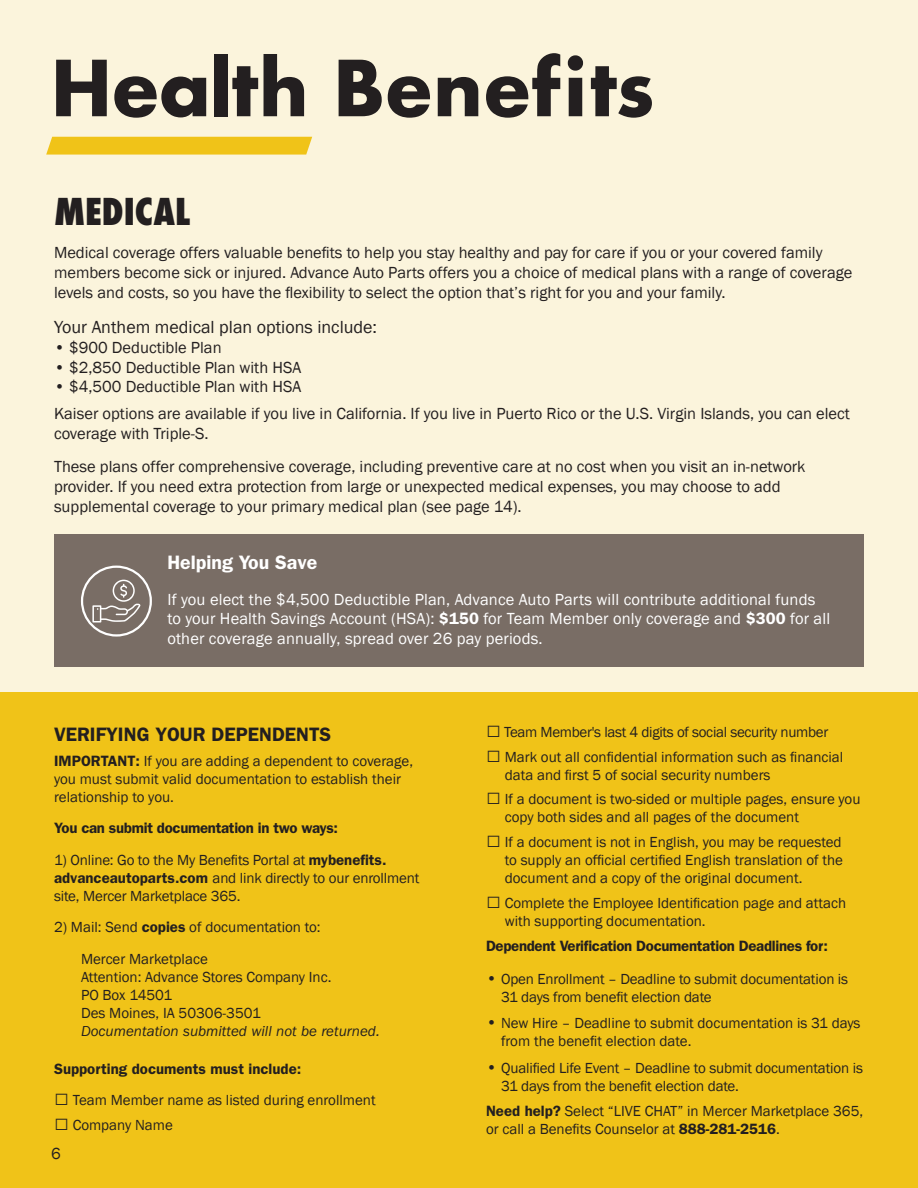
<style>
.page{position:relative;width:918px;height:1188px;background:#fbf4dc}
.page>*{position:absolute;margin:0;border:0;box-sizing:border-box;transform-origin:0 0}
.H1_-_BLACK_BOLD_CAPS{font:700 75px "Futura";color:#231f20}
._3{font:800 condensed 36px "Futura";color:#231f20}
.t1{font:600 19.5px "Franklin Gothic";color:#231f20}
.t2{font:600 19.5px "Franklin Gothic";color:#fff}
.List_Paragraph{font:18px "Franklin Gothic";color:#231f20}
.List_Paragraph-2{font:16.5px/19.8px "Franklin Gothic";color:#231f20}
.t3{font:16.5px/19.5px "Franklin Gothic";letter-spacing:.01em;color:#fff}
.Body{font:16.5px "Franklin Gothic";color:#231f20}
.t4{font:15px/18px "Franklin Gothic";color:#231f20}
.t5{font:600 15px "ITC Franklin Gothic Std";letter-spacing:-.02em;color:#231f20}
.t6{font:15px "Franklin Gothic";letter-spacing:-.02em;color:#231f20}
.t7{font:600 15px "ITC Franklin Gothic Std";color:#231f20}
.s1{font-family:"ITC Franklin Gothic Std";font-weight:600}
.s2{font-family:"ITC Franklin Gothic Std";font-style:italic}
.s3{font-size:16.5px}
</style>
<div class="page">
<div style="left:0;top:692px;width:918px;height:496px;background:#f0c318"></div>
<svg style="left:46px;top:137px;width:266px;height:18px;background:#f0c521"></svg>
<div style="left:54px;top:534px;width:810px;height:133px;background:#796d65"></div>
<svg style="left:92px;top:580px;width:48px;height:42px"></svg>
<div style="left:81px;top:566px;width:71px;height:71px;border:2px solid #fff;border-radius:50%"></div>
<p class="H1_-_BLACK_BOLD_CAPS" style="left:50px;top:34px;width:605px">Health Benefits</p>
<p class="_3" style="left:54px;top:187px;width:138px">MEDICAL</p>
<p class="List_Paragraph-2" style="left:54px;top:243px;width:800px">Medical coverage offers valuable benefits to help you stay healthy and pay for care if you or your covered family members become sick or injured. Advance Auto Parts offers you a choice of medical plans with a range of coverage levels and costs, so you have the flexibility to select the option that’s right for you and your family.</p>
<p class="List_Paragraph" style="left:54px;top:316px;width:325px">Your Anthem medical plan options include:</p>
<p class="List_Paragraph-2" style="left:54px;top:338px;width:169px">• $900 Deductible Plan</p>
<p class="List_Paragraph-2" style="left:54px;top:357px;width:249px">• $2,850 Deductible Plan with HSA</p>
<p class="List_Paragraph-2" style="left:54px;top:377px;width:249px">• $4,500 Deductible Plan with HSA</p>
<p class="List_Paragraph-2" style="left:54px;top:404px;width:797px">Kaiser options are available if you live in California. If you live in Puerto Rico or the U.S. Virgin Islands, you can elect coverage with Triple-S.</p>
<p class="List_Paragraph-2" style="left:54px;top:457px;width:753px">These plans offer comprehensive coverage, including preventive care at no cost when you visit an in-network provider. If you need extra protection from large or unexpected medical expenses, you may choose to add supplemental coverage to your primary medical plan (see page 14).</p>
<p class="t2" style="left:167px;top:551px;width:151px">Helping You Save</p>
<p class="t3" style="left:167px;top:590px;width:664px">If you elect the $4,500 Deductible Plan, Advance Auto Parts will contribute additional funds to your Health Savings Account (HSA): <span class="s1">$150</span> for Team Member only coverage and <span class="s1">$300</span> for all other coverage annually, spread over 26 pay periods.</p>
<p class="t1" style="left:54px;top:723px;width:279px">VERIFYING YOUR DEPENDENTS</p>
<p class="t4" style="left:54px;top:752px;width:361px"><span class="s1">IMPORTANT:</span> If you are adding a dependent to coverage, you must submit valid documentation to establish their relationship to you.</p>
<p class="t5" style="left:54px;top:819px;width:286px">You can submit documentation in two ways:</p>
<p class="t4" style="left:54px;top:851px;width:367px">1) Online: Go to the My Benefits Portal at <span class="s1">mybenefits. advanceautoparts.com</span> and link directly to our enrollment site, Mercer Marketplace 365.</p>
<p class="t4" style="left:54px;top:919px;width:268px">2) Mail: Send <span class="s1">copies</span> of documentation to:</p>
<p class="t4" style="left:81px;top:950px;width:300px">Mercer Marketplace<br>Attention: Advance Stores Company Inc.<br>PO Box 14501<br>Des Moines, IA 50306-3501<br><span class="s2">Documentation submitted will not be returned.</span></p>
<p class="t7" style="left:54px;top:1060px;width:249px">Supporting documents must include:</p>
<p class="t4" style="left:54px;top:1092px;width:323px">☐ Team Member name as listed during enrollment</p>
<p class="t4" style="left:54px;top:1117px;width:120px">☐ Company Name</p>
<p class="Body" style="left:51px;top:1143px;width:11px">6</p>
<p class="t6" style="left:486px;top:722px;width:344px">☐ Team Member's last 4 digits of social security number</p>
<p class="t4" style="left:505px;top:748px;width:340px">Mark out all confidential information such as financial data and first 5 of social security numbers</p>
<p class="t4" style="left:505px;top:791px;width:357px">If a document is two-sided or multiple pages, ensure you copy both sides and all pages of the document</p>
<p class="t4" style="left:505px;top:833px;width:340px;text-align:justify">If a document is not in English, you may be requested to supply an official certified English translation of the document and a copy of the original document.</p>
<p class="t4" style="left:505px;top:894px;width:343px">Complete the Employee Identification page and attach with supporting documentation.</p>
<p class="t5" style="left:486px;top:937px;width:343px">Dependent Verification Documentation Deadlines for:</p>
<p class="t4" style="left:501px;top:970px;width:349px;text-indent:-15px"><span class="s3">•</span> Open Enrollment – Deadline to submit documentation is<br>31 days from benefit election date</p>
<p class="t4" style="left:501px;top:1015px;width:361px;text-indent:-15px"><span class="s3">•</span> New Hire – Deadline to submit documentation is 31 days from the benefit election date.</p>
<p class="t4" style="left:501px;top:1059px;width:363px;text-indent:-15px"><span class="s3">•</span> Qualified Life Event – Deadline to submit documentation is<br>31 days from the benefit election date.</p>
<p class="t4" style="left:486px;top:1102px;width:379px"><span class="s1">Need help?</span> Select “LIVE CHAT” in Mercer Marketplace 365, or call a Benefits Counselor at <span class="s1">888-281-2516</span>.</p>
</div>
